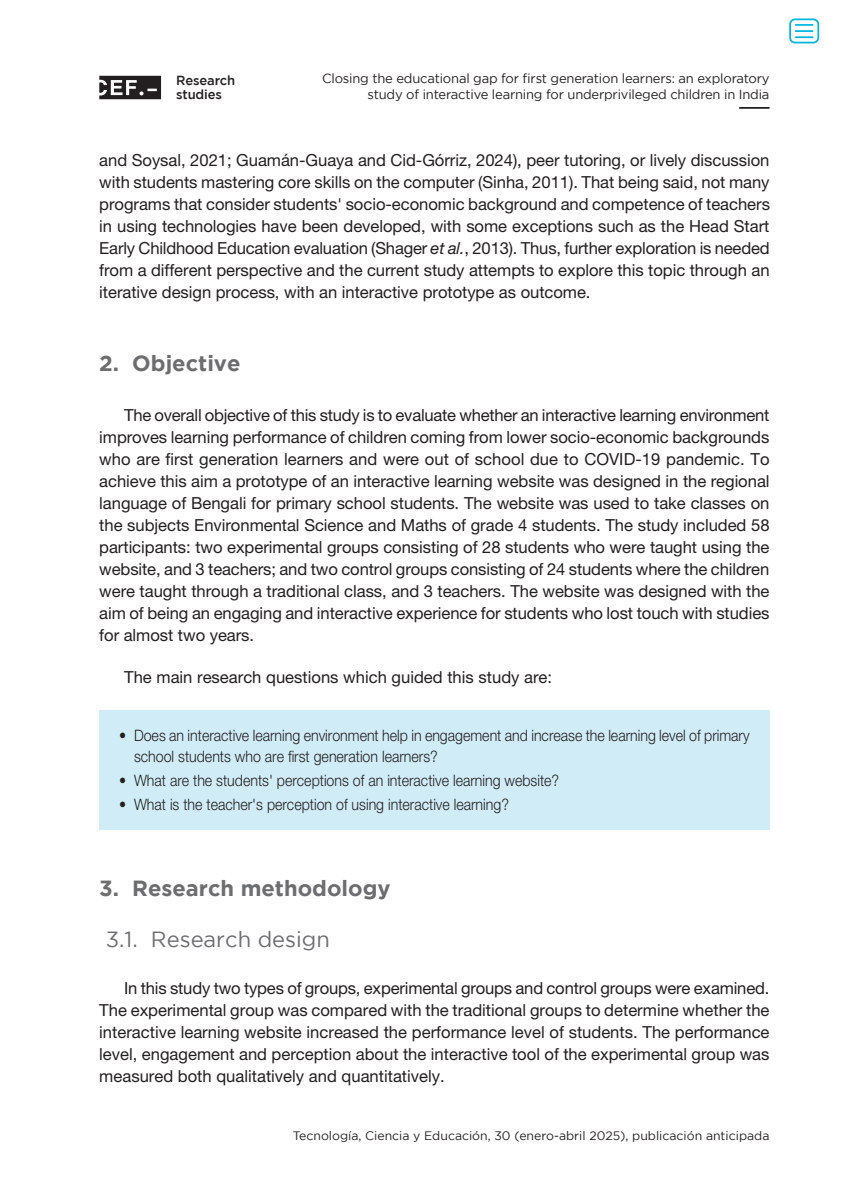
<style>
.page{position:relative;width:844px;height:1191px;background:#fff}
.page>*{position:absolute;margin:0;border:0;box-sizing:border-box;transform-origin:0 0}
.epígrafe_1__rtye{font:700 21.88px "Gotham";color:#6c6d70}
.epígrafe_1_1_rtye{font:21.88px "Gotham";color:#6c6d70}
.texto_normal{font:16.62px/22.1px "Helvetica Neue LT Std";letter-spacing:-.005em;color:#231f20;text-align:justify}
.clasif__nivel_1{font:300 15.75px/21.2px "Helvetica Neue LT Std";color:#231f20;scale:.9 1}
.t1{font:13.12px/16.6px "Gotham";letter-spacing:-.015em;color:#231f20;text-align:right}
.t2{font:500 13.12px/14.2px "Gotham";letter-spacing:-.01em;color:#231f20}
.t3{font:12.25px "Gotham";color:#231f20}
.s1{font-style:italic}
</style>
<div class="page">
<svg style="left:99px;top:76px;width:62px;height:23px"></svg>
<hr style="left:739px;top:107px;width:30px;height:2px;background:#231f20">
<div style="left:99px;top:710px;width:670px;height:119px;background:#d0edf7"></div>
<div style="left:789px;top:18px;width:30px;height:25px;border:2px solid #00b6de;border-radius:5px"></div>
<svg style="left:795px;top:24px;width:18px;height:14px"></svg>
<p class="t2" style="left:176px;top:73px;width:60px">Research studies</p>
<p class="t1" style="left:322px;top:69px;width:449px">Closing the educational gap for first generation learners: an exploratory study of interactive learning for underprivileged children in India</p>
<p class="texto_normal" style="left:99px;top:148px;width:672px">and Soysal, 2021; Guamán-Guaya and Cid-Górriz, 2024), peer tutoring, or lively discussion with students mastering core skills on the computer (Sinha, 2011). That being said, not many programs that consider students' socio-economic background and competence of teachers in using technologies have been developed, with some exceptions such as the Head Start Early Childhood Education evaluation (Shager <span class="s1">et al.</span>, 2013). Thus, further exploration is needed from a different perspective and the current study attempts to explore this topic through an iterative design process, with an interactive prototype as outcome.</p>
<p class="epígrafe_1__rtye" style="left:99px;top:351px;width:143px">2. Objective</p>
<p class="texto_normal" style="left:99px;top:403px;width:671px;text-indent:25px">The overall objective of this study is to evaluate whether an interactive learning environment improves learning performance of children coming from lower socio-economic backgrounds who are first generation learners and were out of school due to COVID-19 pandemic. To achieve this aim a prototype of an interactive learning website was designed in the regional language of Bengali for primary school students. The website was used to take classes on the subjects Environmental Science and Maths of grade 4 students. The study included 58 participants: two experimental groups consisting of 28 students who were taught using the website, and 3 teachers; and two control groups consisting of 24 students where the children were taught through a traditional class, and 3 teachers. The website was designed with the aim of being an engaging and interactive experience for students who lost touch with studies for almost two years.</p>
<p class="texto_normal" style="left:124px;top:665px;width:429px">The main research questions which guided this study are:</p>
<p class="clasif__nivel_1" style="left:134px;top:724px;width:685px;text-indent:-15px">• Does an interactive learning environment help in engagement and increase the learning level of primary school students who are first generation learners?</p>
<p class="clasif__nivel_1" style="left:119px;top:769px;width:490px">• What are the students' perceptions of an interactive learning website?</p>
<p class="clasif__nivel_1" style="left:119px;top:793px;width:434px">• What is the teacher's perception of using interactive learning?</p>
<p class="epígrafe_1__rtye" style="left:99px;top:875px;width:293px">3. Research methodology</p>
<p class="epígrafe_1_1_rtye" style="left:106px;top:927px;width:225px">3.1. Research design</p>
<p class="texto_normal" style="left:99px;top:976px;width:671px;text-indent:25px">In this study two types of groups, experimental groups and control groups were examined.<br>The experimental group was compared with the traditional groups to determine whether the interactive learning website increased the performance level of students. The performance level, engagement and perception about the interactive tool of the experimental group was measured both qualitatively and quantitatively.</p>
<p class="t3" style="left:293px;top:1128px;width:478px">Tecnología, Ciencia y Educación, 30 (enero-abril 2025), publicación anticipada</p>
</div>
